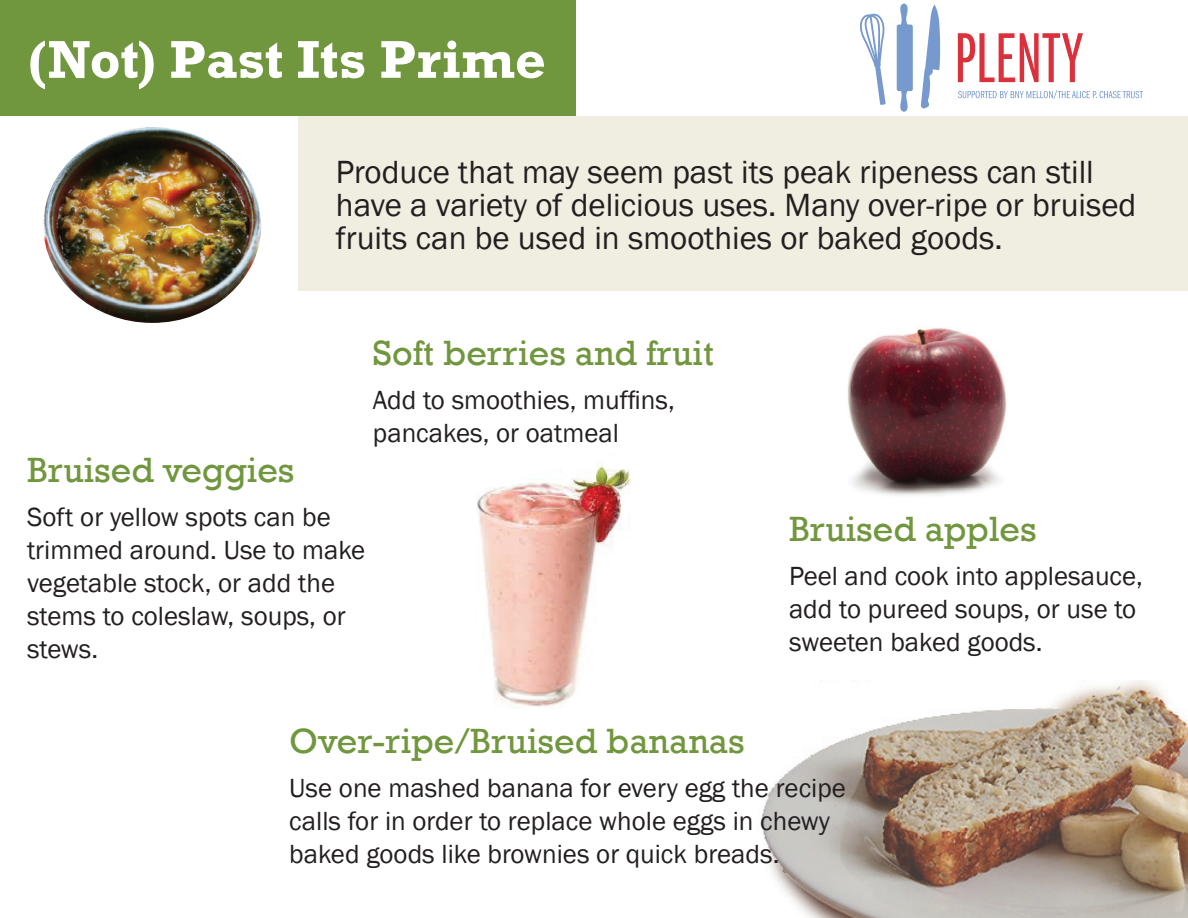
<style>
.page{position:relative;width:1188px;height:918px;background:#fff}
.page>*{position:absolute;margin:0;border:0;box-sizing:border-box;transform-origin:0 0}
.t1{font:700 54px "Rockwell";color:#fff}
.t2{font:36px "Rockwell";color:#71973e}
.t3{font:33px/33px "Franklin Gothic";color:#231f20}
.t4{font:27px/33px "Franklin Gothic";color:#231f20}
</style>
<div class="page">
<div style="left:299px;top:116px;width:889px;height:175px;background:#efeee1"></div>
<div style="left:0;top:0;width:576px;height:116px;background:#71973e"></div>
<svg style="left:860px;top:13px;width:26px;height:92px"></svg>
<svg style="left:897px;top:4px;width:16px;height:108px"></svg>
<svg style="left:921px;top:5px;width:20px;height:104px"></svg>
<svg style="left:958px;top:33px;width:125px;height:49px"></svg>
<svg style="left:958px;top:90px;width:185px;height:9px"></svg>
<img style="left:476px;top:463px;width:155px;height:245px">
<img style="left:43px;top:127px;width:218px;height:196px">
<img style="left:847px;top:328px;width:160px;height:168px">
<img style="left:761px;top:680px;width:427px;height:238px">
<h1 class="t1" style="left:28px;top:27px;width:519px">(Not) Past Its Prime</h1>
<p class="t3" style="left:336px;top:156px;width:802px">Produce that may seem past its peak ripeness can still have a variety of delicious uses. Many over-ripe or bruised fruits can be used in smoothies or baked goods.</p>
<h2 class="t2" style="left:27px;top:449px;width:269px">Bruised veggies</h2>
<p class="t4" style="left:27px;top:501px;width:340px">Soft or yellow spots can be trimmed around. Use to make vegetable stock, or add the stems to coleslaw, soups, or stews.</p>
<h2 class="t2" style="left:373px;top:332px;width:342px">Soft berries and fruit</h2>
<p class="t4" style="left:373px;top:384px;width:303px">Add to smoothies, muffins, pancakes, or oatmeal</p>
<h2 class="t2" style="left:789px;top:509px;width:249px">Bruised apples</h2>
<p class="t4" style="left:789px;top:560px;width:356px">Peel and cook into applesauce, add to pureed soups, or use to sweeten baked goods.</p>
<h2 class="t2" style="left:289px;top:720px;width:457px">Over-ripe/Bruised bananas</h2>
<p class="t4" style="left:289px;top:772px;width:558px">Use one mashed banana for every egg the recipe calls for in order to replace whole eggs in chewy baked goods like brownies or quick breads.</p>
</div>
